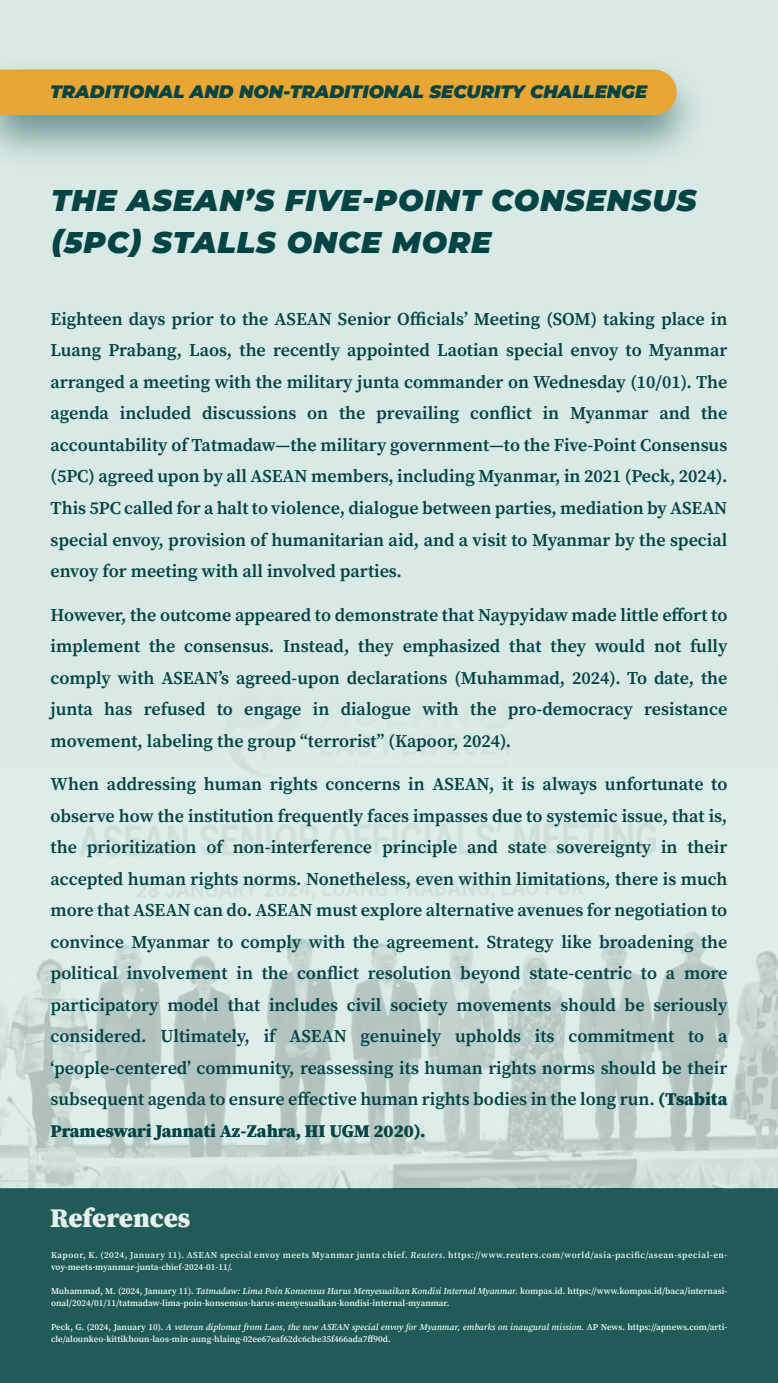
<style>
.page{position:relative;width:778px;height:1383px;background:#fff}
.page>*{position:absolute;margin:0;border:0;box-sizing:border-box;transform-origin:0 0}
.t1{font:italic 900 30px/42px "Montserrat";letter-spacing:.03em;color:#014443}
.t2{font:900 27px "Source Serif Pro";color:#e5f0ef}
.t3{font:600 18px/31.5px "Source Serif Pro";color:#014443;text-align:justify}
.t4{font:italic 900 18px "Montserrat";color:#014443}
.t5{font:600 9px/12px "Source Serif Pro";color:#e5f0ef}
.t6{font:600 9px/12px "Source Serif Pro";letter-spacing:.05em;color:#e5f0ef}
.s1{font-weight:900}
.s2{font-style:italic}
</style>
<div class="page">
<div style="left:0;top:0;width:778px;height:1382px;background:#d9e9e6"></div>
<div style="left:0;top:69px;width:676px;height:46px;background:#e8a634"></div>
<div style="left:0;top:1188px;width:778px;height:194px;background:#205b59"></div>
<img style="left:0;top:1115px;width:778px;height:73px">
<svg style="left:0;top:823px;width:778px;height:292px"></svg>
<p class="t4" style="left:50px;top:79px;width:598px">TRADITIONAL AND NON-TRADITIONAL SECURITY CHALLENGE</p>
<h1 class="t1" style="left:51px;top:179px;width:647px">THE ASEAN’S FIVE-POINT CONSENSUS (5PC) STALLS ONCE MORE</h1>
<p class="t3" style="left:51px;top:303px;width:678px">Eighteen days prior to the ASEAN Senior Officialsʼ Meeting (SOM) taking place in Luang Prabang, Laos, the recently appointed Laotian special envoy to Myanmar arranged a meeting with the military junta commander on Wednesday (10/01). The agenda included discussions on the prevailing conflict in Myanmar and the accountability of Tatmadaw—the military government—to the Five-Point Consensus (5PC) agreed upon by all ASEAN members, including Myanmar, in 2021 (Peck, 2024).<br>This 5PC called for a halt to violence, dialogue between parties, mediation by ASEAN special envoy, provision of humanitarian aid, and a visit to Myanmar by the special envoy for meeting with all involved parties.</p>
<p class="t3" style="left:51px;top:598px;width:678px">However, the outcome appeared to demonstrate that Naypyidaw made little effort to implement the consensus. Instead, they emphasized that they would not fully comply with ASEANʼs agreed-upon declarations (Muhammad, 2024). To date, the junta has refused to engage in dialogue with the pro-democracy resistance movement, labeling the group “terrorist” (Kapoor, 2024).</p>
<p class="t3" style="left:51px;top:768px;width:678px">When addressing human rights concerns in ASEAN, it is always unfortunate to observe how the institution frequently faces impasses due to systemic issue, that is, the prioritization of non-interference principle and state sovereignty in their accepted human rights norms. Nonetheless, even within limitations, there is much more that ASEAN can do. ASEAN must explore alternative avenues for negotiation to convince Myanmar to comply with the agreement. Strategy like broadening the political involvement in the conflict resolution beyond state-centric to a more participatory model that includes civil society movements should be seriously considered. Ultimately, if ASEAN genuinely upholds its commitment to a ʻpeople-centeredʼ community, reassessing its human rights norms should be their subsequent agenda to ensure effective human rights bodies in the long run. <span class="s1">(Tsabita Prameswari Jannati Az-Zahra, HI UGM 2020).</span></p>
<h2 class="t2" style="left:50px;top:1198px;width:142px">References</h2>
<p class="t6" style="left:51px;top:1248px;width:678px">Kapoor, K. (2024, January 11). ASEAN special envoy meets Myanmar junta chief. <span class="s2">Reuters</span>. https://www.reuters.com/world/asia-pacific/asean-special-en&shy;voy-meets-myanmar-junta-chief-2024-01-11/.</p>
<p class="t5" style="left:51px;top:1284px;width:678px">Muhammad, M. (2024, January 11). <span class="s2">Tatmadaw: Lima Poin Konsensus Harus Menyesuaikan Kondisi Internal Myanmar.</span> kompas.id. https://www.kompas.id/baca/internasi&shy;onal/2024/01/11/tatmadaw-lima-poin-konsensus-harus-menyesuaikan-kondisi-internal-myanmar.</p>
<p class="t5" style="left:51px;top:1320px;width:678px">Peck, G. (2024, January 10). <span class="s2">A veteran diplomat from Laos, the new ASEAN special envoy for Myanmar, embarks on inaugural mission.</span> AP News. https://apnews.com/arti&shy;cle/alounkeo-kittikhoun-laos-min-aung-hlaing-02ee67eaf62dc6cbe35f466ada7ff90d.</p>
</div>
